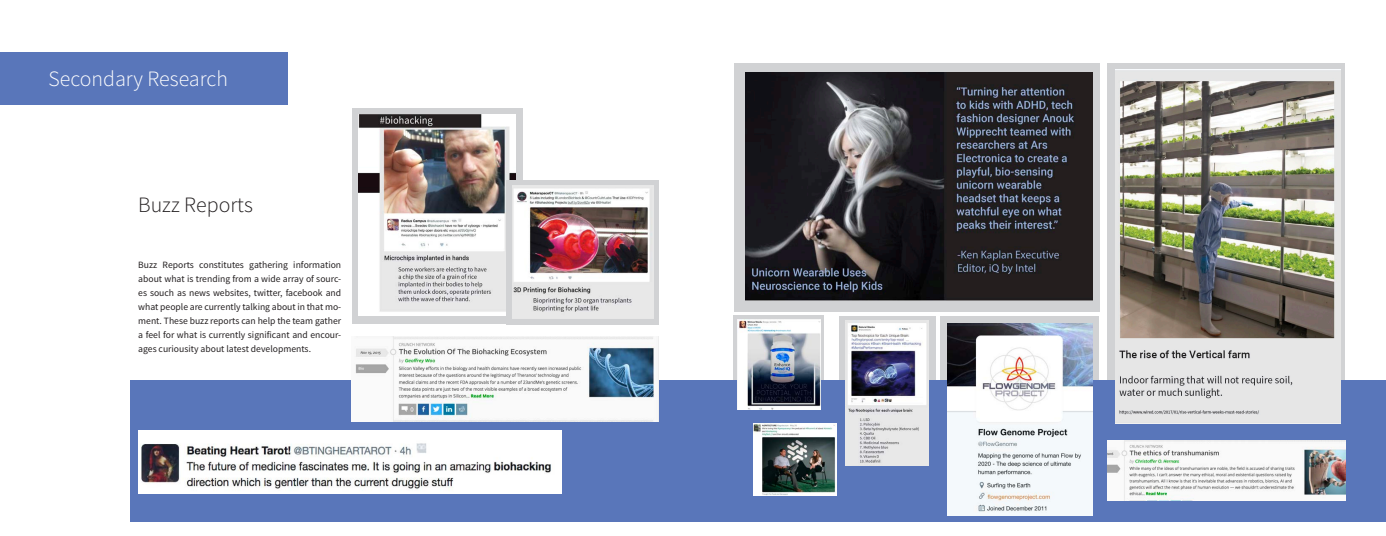
<style>
.page{position:relative;width:1386px;height:536px;background:#fff}
.page>*{position:absolute;margin:0;border:0;box-sizing:border-box;transform-origin:0 0}
.t1{font:300 21.88px "Source Sans Pro";color:#fff}
.t2{font:300 21.88px "Source Sans Pro";color:#231f20}
.t3{font:9.62px/14px "Source Sans Pro";color:#231f20;text-align:justify}
</style>
<div class="page">
<div style="left:352px;top:108px;width:170px;height:215px;background:#d1d2d4"></div>
<div style="left:734px;top:63px;width:365px;height:248px;background:#d1d2d4"></div>
<div style="left:1108px;top:64px;width:237px;height:366px;background:#d1d2d4"></div>
<div style="left:940px;top:316px;width:159px;height:206px;background:#d1d2d4"></div>
<svg style="left:734px;top:315px;width:90px;height:64px"></svg>
<div style="left:839px;top:316px;width:96px;height:156px;background:#d1d2d4"></div>
<div style="left:0;top:52px;width:288px;height:53px;background:#5976ba"></div>
<img style="left:358px;top:114px;width:158px;height:201px">
<div style="left:506px;top:180px;width:152px;height:144px;background:#d1d2d4"></div>
<div style="left:131px;top:379px;width:1255px;height:142px;background:#5976ba"></div>
<img style="left:512px;top:185px;width:142px;height:134px">
<img style="left:746px;top:72px;width:346px;height:228px">
<img style="left:1115px;top:70px;width:225px;height:353px">
<img style="left:947px;top:323px;width:145px;height:192px">
<img style="left:738px;top:319px;width:82px;height:90px">
<img style="left:846px;top:320px;width:83px;height:145px">
<img style="left:753px;top:423px;width:84px;height:72px">
<img style="left:138px;top:430px;width:423px;height:64px">
<img style="left:1108px;top:440px;width:237px;height:60px">
<img style="left:352px;top:336px;width:306px;height:85px">
<h1 class="t1" style="left:49px;top:65px;width:181px">Secondary Research</h1>
<h1 class="t2" style="left:138px;top:191px;width:116px">Buzz Reports</h1>
<p class="t3" style="left:138px;top:258px;width:205px">Buzz Reports constitutes gathering information about what is trending from a wide array of sourc&shy;es souch as news websites, twitter, facebook and what people are currently talking about in that mo&shy;ment. These buzz reports can help the team gather a feel for what is currently significant and encour&shy;ages curiousity about latest developments.</p>
</div>
